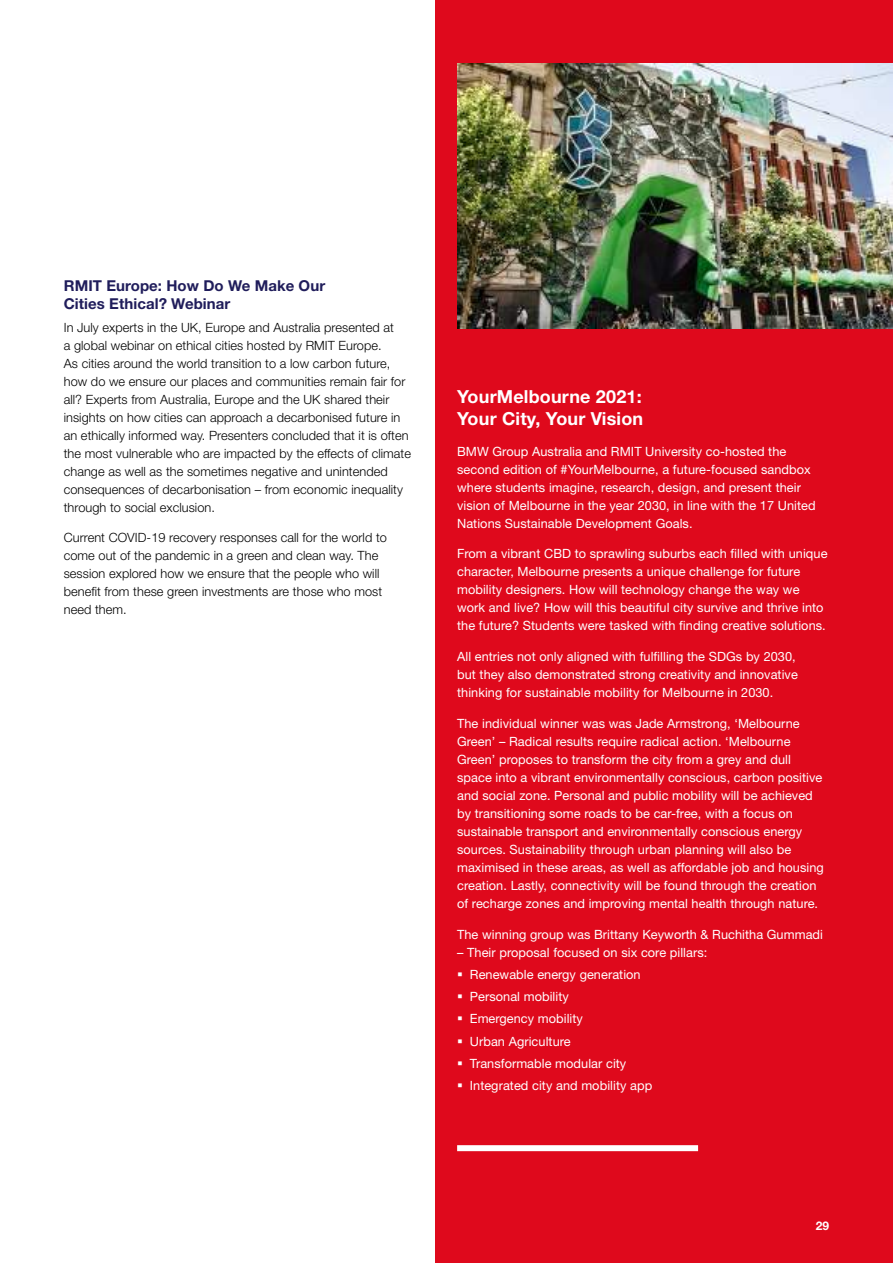
<style>
.page{position:relative;width:893px;height:1263px;background:#fff}
.page>*{position:absolute;margin:0;border:0;box-sizing:border-box;transform-origin:0 0}
.t1{font:700 18px/21.6px "Helvetica Neue LT";letter-spacing:.01em;color:#fff}
.t2{font:700 15px/18px "Helvetica Neue LT Std";letter-spacing:.005em;color:#201d5b}
.t3{font:12.75px/18px "Helvetica Neue LT Std";letter-spacing:.005em;color:#fff}
.t4{font:300 12.75px/18px "Helvetica Neue LT Std";letter-spacing:.005em;color:#000}
.t5{font:700 12px "Helvetica Neue LT";color:#fff}
</style>
<div class="page">
<div style="left:436px;top:0;width:457px;height:1263px;background:#df091c"></div>
<img style="left:457px;top:64px;width:436px;height:264px">
<div style="left:457px;top:1145px;width:241px;height:6px;background:#fff"></div>
<p class="t2" style="left:64px;top:277px;width:263px">RMIT Europe: How Do We Make Our<br>Cities Ethical? Webinar</p>
<p class="t4" style="left:64px;top:318px;width:349px">In July experts in the UK, Europe and Australia presented at<br>a global webinar on ethical cities hosted by RMIT Europe.<br>As cities around the world transition to a low carbon future, how do we ensure our places and communities remain fair for all? Experts from Australia, Europe and the UK shared their insights on how cities can approach a decarbonised future in an ethically informed way. Presenters concluded that it is often the most vulnerable who are impacted by the effects of climate change as well as the sometimes negative and unintended consequences of decarbonisation – from economic inequality through to social exclusion.</p>
<p class="t4" style="left:64px;top:529px;width:325px">Current COVID-19 recovery responses call for the world to come out of the pandemic in a green and clean way. The session explored how we ensure that the people who will benefit from these green investments are those who most need them.</p>
<h1 class="t1" style="left:457px;top:385px;width:188px">YourMelbourne 2021:<br>Your City, Your Vision</h1>
<p class="t3" style="left:457px;top:442px;width:360px">BMW Group Australia and RMIT University co-hosted the second edition of #YourMelbourne, a future-focused sandbox where students imagine, research, design, and present their vision of Melbourne in the year 2030, in line with the 17 United Nations Sustainable Development Goals.</p>
<p class="t3" style="left:457px;top:545px;width:372px">From a vibrant CBD to sprawling suburbs each filled with unique character, Melbourne presents a unique challenge for future mobility designers. How will technology change the way we work and live? How will this beautiful city survive and thrive into the future? Students were tasked with finding creative solutions.</p>
<p class="t3" style="left:457px;top:647px;width:342px">All entries not only aligned with fulfilling the SDGs by 2030, but they also demonstrated strong creativity and innovative thinking for sustainable mobility for Melbourne in 2030.</p>
<p class="t3" style="left:457px;top:714px;width:368px">The individual winner was was Jade Armstrong, ‘Melbourne Green’ – Radical results require radical action. ‘Melbourne Green’ proposes to transform the city from a grey and dull space into a vibrant environmentally conscious, carbon positive and social zone. Personal and public mobility will be achieved by transitioning some roads to be car-free, with a focus on sustainable transport and environmentally conscious energy sources. Sustainability through urban planning will also be maximised in these areas, as well as affordable job and housing creation. Lastly, connectivity will be found through the creation of recharge zones and improving mental health through nature.</p>
<p class="t3" style="left:457px;top:925px;width:367px">The winning group was Brittany Keyworth &amp; Ruchitha Gummadi</p>
<p class="t3" style="left:470px;top:941px;width:239px;line-height:22.2px;text-indent:-13px">– Their proposal focused on six core pillars:<br>Renewable energy generation<br>Personal mobility<br>Emergency mobility<br>Urban Agriculture<br>Transformable modular city<br>Integrated city and mobility app</p>
<p class="t5" style="left:816px;top:1218px;width:15px">29</p>
</div>
